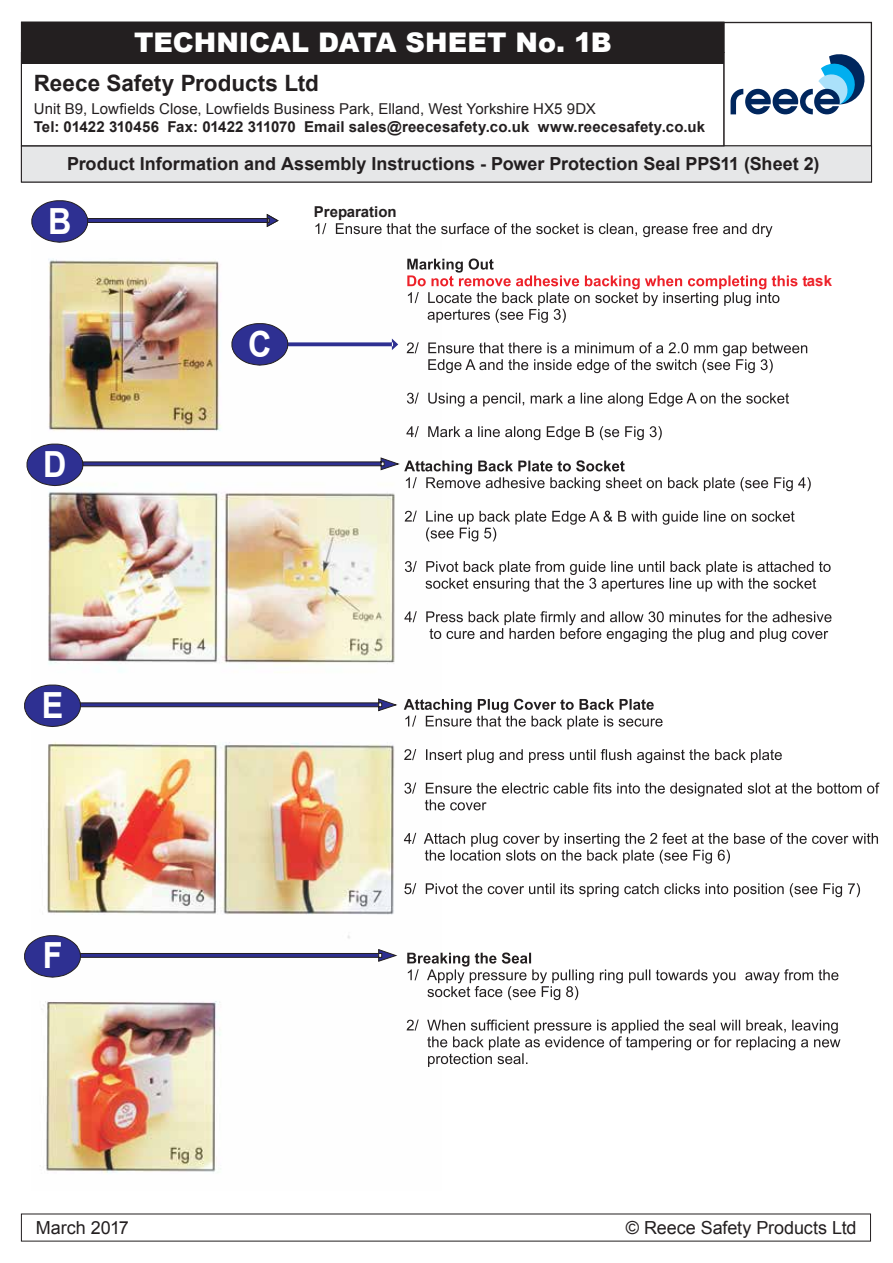
<style>
.page{position:relative;width:893px;height:1263px;background:#fff}
.page>*{position:absolute;margin:0;border:0;box-sizing:border-box;transform-origin:0 0}
.t1{font:700 36px "Arial";color:#fff;scale:.9 1}
.t2{font:900 27px "Arial";color:#fff}
.t3{font:700 22.5px "Arial";color:#231f20}
.t4{font:700 18px "Arial";color:#231f20}
.t5{font:18px "Arial";letter-spacing:-.005em;color:#231f20}
.t6{font:700 15px "Arial";letter-spacing:.005em;color:#231f20}
.t7{font:15px "Arial";color:#231f20}
.t8{font:700 15px "Arial";color:#ed2129}
</style>
<div class="page">
<div style="left:723px;top:22px;width:148px;height:124px;border:1px solid #231f20"></div>
<div style="left:21px;top:145px;width:850px;height:37px;background:#e6e7e8"></div>
<div style="left:21px;top:52px;width:703px;height:94px;border:1px solid #231f20"></div>
<div style="left:22px;top:22px;width:702px;height:42px;background:#231f20"></div>
<img style="left:40px;top:242px;width:401px;height:931px">
<svg style="left:24px;top:685px;width:373px;height:42px"></svg>
<svg style="left:24px;top:935px;width:373px;height:42px"></svg>
<svg style="left:32px;top:201px;width:246px;height:41px"></svg>
<svg style="left:232px;top:323px;width:166px;height:42px"></svg>
<svg style="left:315px;top:223px;width:457px;height:14px"></svg>
<svg style="left:406px;top:342px;width:401px;height:31px"></svg>
<svg style="left:407px;top:393px;width:382px;height:14px"></svg>
<svg style="left:407px;top:259px;width:400px;height:64px"></svg>
<svg style="left:27px;top:426px;width:783px;height:65px"></svg>
<svg style="left:404px;top:511px;width:390px;height:30px"></svg>
<svg style="left:405px;top:561px;width:425px;height:31px"></svg>
<svg style="left:404px;top:611px;width:427px;height:31px"></svg>
<svg style="left:404px;top:699px;width:258px;height:30px"></svg>
<svg style="left:404px;top:749px;width:377px;height:14px"></svg>
<svg style="left:404px;top:783px;width:475px;height:27px"></svg>
<svg style="left:404px;top:833px;width:474px;height:31px"></svg>
<svg style="left:404px;top:883px;width:456px;height:14px"></svg>
<svg style="left:407px;top:953px;width:431px;height:47px"></svg>
<svg style="left:406px;top:1020px;width:434px;height:47px"></svg>
<svg style="left:730px;top:54px;width:135px;height:60px"></svg>
<h2 class="t2" style="left:134px;top:23px;width:479px">TECHNICAL DATA SHEET No. 1B</h2>
<h3 class="t3" style="left:34px;top:68px;width:286px">Reece Safety Products Ltd</h3>
<p class="t7" style="left:34px;top:99px;width:563px">Unit B9, Lowfields Close, Lowfields Business Park, Elland, West Yorkshire HX5 9DX</p>
<p class="t6" style="left:34px;top:117px;width:673px">Tel: 01422 310456 Fax: 01422 311070 Email sales@reecesafety.co.uk www.reecesafety.co.uk</p>
<p class="t4" style="left:67px;top:152px;width:753px">Product Information and Assembly Instructions - Power Protection Seal PPS11 (Sheet 2)</p>
<h1 class="t1" style="left:48px;top:197px;width:27px">B</h1>
<h1 class="t1" style="left:43px;top:440px;width:27px">D</h1>
<h1 class="t1" style="left:42px;top:681px;width:25px">E</h1>
<h1 class="t1" style="left:43px;top:932px;width:23px">F</h1>
<p class="t5" style="left:36px;top:1216px;width:94px">March 2017</p>
<h1 class="t1" style="left:248px;top:321px;width:27px">C</h1>
<p class="t6" style="left:314px;top:202px;width:84px">Preparation</p>
<p class="t8" style="left:807px;top:271px;width:27px">ask</p>
<p class="t5" style="left:626px;top:1215px;width:232px">© Reece Safety Products Ltd</p>
</div>
